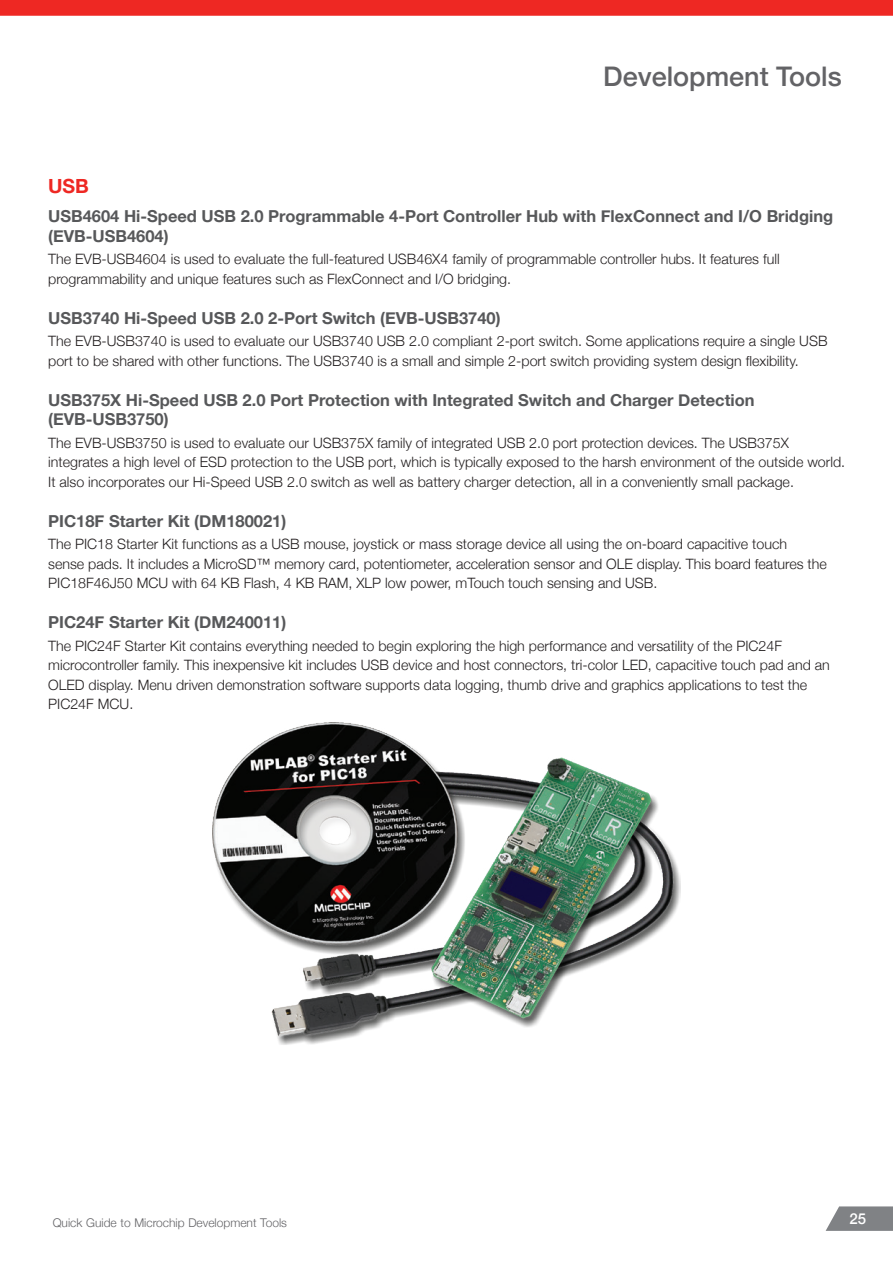
<style>
.page{position:relative;width:893px;height:1263px;background:#fff}
.page>*{position:absolute;margin:0;border:0;box-sizing:border-box;transform-origin:0 0}
.t1{font:500 27px "Helvetica Neue";color:#636366}
.t2{font:700 19.5px "Helvetica Neue";color:#ee2823}
.t3{font:700 16.5px/19.5px "Helvetica Neue";color:#57585a}
.t4{font:500 15px "Helvetica Neue";color:#fff}
.t5{font:300 14.25px/19.5px "Helvetica Neue";color:#231f20}
.t6{font:300 12px "Helvetica Neue";color:#636366}
</style>
<div class="page">
<div style="left:0;top:0;width:893px;height:16px;background:#ee2823"></div>
<svg style="left:826px;top:1206px;width:67px;height:25px;background:#8e9093"></svg>
<img style="left:212px;top:723px;width:469px;height:322px">
<h1 class="t1" style="left:603px;top:55px;width:240px">Development Tools</h1>
<h2 class="t2" style="left:48px;top:170px;width:42px">USB</h2>
<p class="t3" style="left:48px;top:207px;width:786px">USB4604 Hi-Speed USB 2.0 Programmable 4-Port Controller Hub with FlexConnect and I/O Bridging (EVB-USB4604)</p>
<p class="t5" style="left:48px;top:249px;width:733px">The EVB-USB4604 is used to evaluate the full-featured USB46X4 family of programmable controller hubs. It features full programmability and unique features such as FlexConnect and I/O bridging.</p>
<p class="t3" style="left:48px;top:308px;width:454px">USB3740 Hi-Speed USB 2.0 2-Port Switch (EVB-USB3740)</p>
<p class="t5" style="left:48px;top:331px;width:781px">The EVB-USB3740 is used to evaluate our USB3740 USB 2.0 compliant 2-port switch. Some applications require a single USB port to be shared with other functions. The USB3740 is a small and simple 2-port switch providing system design flexibility.</p>
<p class="t3" style="left:48px;top:390px;width:708px">USB375X Hi-Speed USB 2.0 Port Protection with Integrated Switch and Charger Detection (EVB-USB3750)</p>
<p class="t5" style="left:48px;top:432px;width:798px">The EVB-USB3750 is used to evaluate our USB375X family of integrated USB 2.0 port protection devices. The USB375X integrates a high level of ESD protection to the USB port, which is typically exposed to the harsh environment of the outside world.<br>It also incorporates our Hi-Speed USB 2.0 switch as well as battery charger detection, all in a conveniently small package.</p>
<p class="t3" style="left:48px;top:511px;width:240px">PIC18F Starter Kit (DM180021)</p>
<p class="t5" style="left:48px;top:534px;width:780px">The PIC18 Starter Kit functions as a USB mouse, joystick or mass storage device all using the on-board capacitive touch<br>sense pads. It includes a MicroSD™ memory card, potentiometer, acceleration sensor and OLE display. This board features the<br>PIC18F46J50 MCU with 64 KB Flash, 4 KB RAM, XLP low power, mTouch touch sensing and USB.</p>
<p class="t3" style="left:48px;top:613px;width:240px">PIC24F Starter Kit (DM240011)</p>
<p class="t5" style="left:48px;top:635px;width:783px">The PIC24F Starter Kit contains everything needed to begin exploring the high performance and versatility of the PIC24F microcontroller family. This inexpensive kit includes USB device and host connectors, tri-color LED, capacitive touch pad and an OLED display. Menu driven demonstration software supports data logging, thumb drive and graphics applications to test the PIC24F MCU.</p>
<p class="t6" style="left:53px;top:1213px;width:236px">Quick Guide to Microchip Development Tools</p>
<p class="t4" style="left:850px;top:1206px;width:18px">25</p>
</div>
